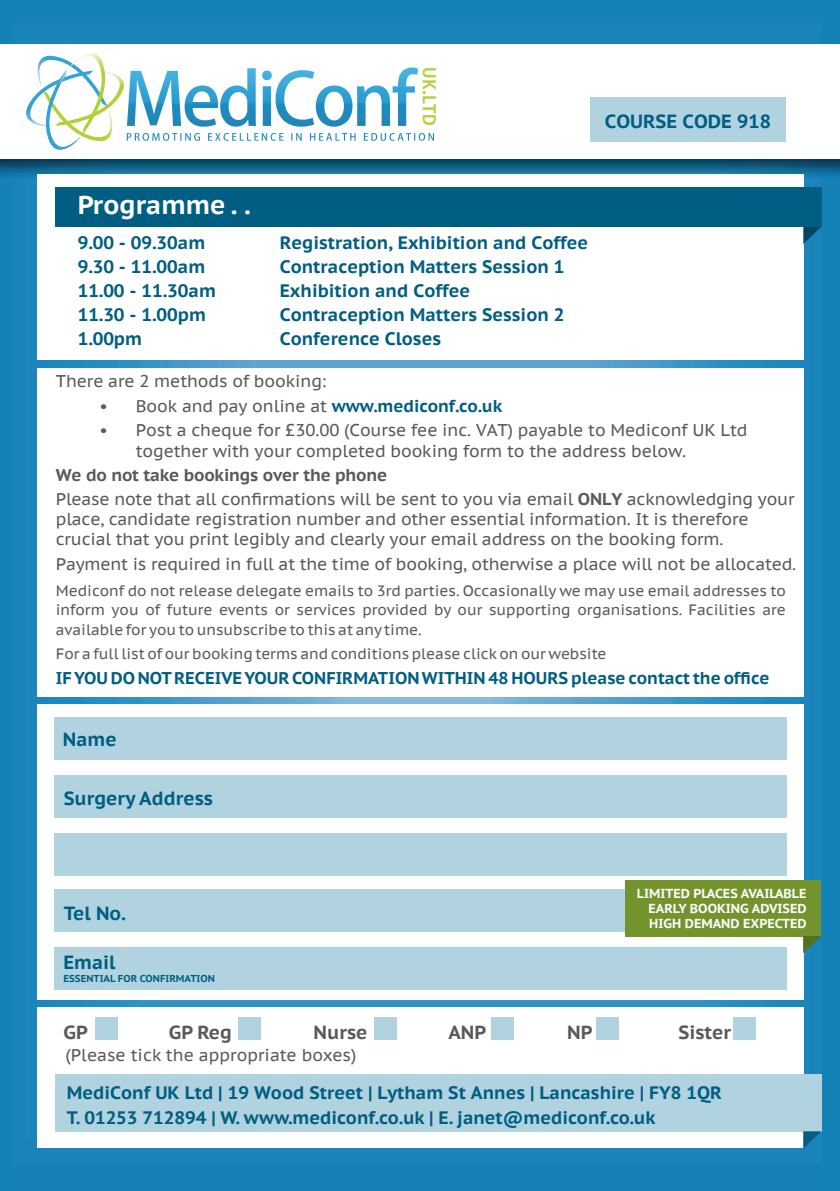
<style>
.page{position:relative;width:840px;height:1191px;background:#fff}
.page>*{position:absolute;margin:0;border:0;box-sizing:border-box;transform-origin:0 0}
.t1{font:700 26px "PT Sans Caption";color:#fff}
.t2{font:700 19px "PT Sans Caption";color:#005e82}
.t3{font:700 19px "PT Sans Caption";color:#58595b}
.t4{font:700 18px "PT Sans Caption";color:#005e82}
.t5{font:17px/20.4px "PT Sans Caption";letter-spacing:-.01em;color:#58595b}
.t6{font:700 17px "PT Sans Caption";color:#005e82}
.t7{font:15px/19.4px "PT Sans Caption";color:#58595b;text-align:justify}
.t8{font:700 13px/15.4px "PT Sans Caption";color:#fff;text-align:justify}
.t9{font:700 10px "PT Sans Caption";color:#005e82}
.s1{font-weight:700;color:#005e82}
.s2{font-weight:700}
</style>
<div class="page">
<img style="left:0;top:0;width:839px;height:1191px">
<div style="left:0;top:44px;width:839px;height:115px;background:#fff"></div>
<img style="left:114px;top:74px;width:10px;height:22px">
<img style="left:81px;top:90px;width:39px;height:52px">
<img style="left:26px;top:101px;width:10px;height:23px">
<img style="left:36px;top:106px;width:45px;height:56px">
<img style="left:31px;top:56px;width:40px;height:50px">
<img style="left:71px;top:53px;width:43px;height:81px">
<img style="left:127px;top:67px;width:291px;height:60px">
<img style="left:127px;top:133px;width:259px;height:8px">
<img style="left:389px;top:133px;width:45px;height:8px">
<img style="left:422px;top:68px;width:13px;height:57px">
<div style="left:37px;top:1007px;width:765px;height:141px;background:#fff"></div>
<div style="left:37px;top:703px;width:765px;height:296px;background:#fff"></div>
<div style="left:37px;top:367px;width:765px;height:329px;background:#fff"></div>
<div style="left:55px;top:1073px;width:765px;height:58px;background:#b1d3e0"></div>
<div style="left:54px;top:833px;width:731px;height:42px;background:#b1d3e0"></div>
<div style="left:54px;top:717px;width:731px;height:42px;background:#b1d3e0"></div>
<div style="left:54px;top:776px;width:731px;height:42px;background:#b1d3e0"></div>
<div style="left:54px;top:889px;width:731px;height:43px;background:#b1d3e0"></div>
<div style="left:54px;top:947px;width:731px;height:42px;background:#b1d3e0"></div>
<svg style="left:802px;top:1131px;width:18px;height:17px"></svg>
<div style="left:625px;top:880px;width:195px;height:56px;background:#73942c"></div>
<svg style="left:802px;top:936px;width:18px;height:17px"></svg>
<div style="left:589px;top:97px;width:196px;height:44px;background:#b1d3e0"></div>
<div style="left:373px;top:1017px;width:23px;height:23px;background:#b1d3e0"></div>
<div style="left:95px;top:1017px;width:23px;height:23px;background:#b1d3e0"></div>
<div style="left:238px;top:1017px;width:22px;height:23px;background:#b1d3e0"></div>
<div style="left:733px;top:1017px;width:22px;height:23px;background:#b1d3e0"></div>
<div style="left:490px;top:1017px;width:23px;height:23px;background:#b1d3e0"></div>
<div style="left:596px;top:1017px;width:22px;height:23px;background:#b1d3e0"></div>
<div style="left:37px;top:174px;width:765px;height:185px;background:#fff"></div>
<svg style="left:802px;top:227px;width:18px;height:17px"></svg>
<div style="left:55px;top:187px;width:765px;height:40px;background:#005e82"></div>
<p class="t2" style="left:604px;top:108px;width:167px">COURSE CODE 918</p>
<h1 class="t1" style="left:78px;top:187px;width:174px">Programme . .</h1>
<p class="t4" style="left:78px;top:231px;width:129px">9.00 - 09.30am</p>
<p class="t4" style="left:279px;top:231px;width:310px">Registration, Exhibition and Coffee</p>
<p class="t4" style="left:78px;top:255px;width:129px">9.30 - 11.00am</p>
<p class="t4" style="left:279px;top:255px;width:286px">Contraception Matters Session 1</p>
<p class="t4" style="left:78px;top:279px;width:140px">11.00 - 11.30am</p>
<p class="t4" style="left:279px;top:279px;width:192px">Exhibition and Coffee</p>
<p class="t4" style="left:78px;top:303px;width:130px">11.30 - 1.00pm</p>
<p class="t4" style="left:279px;top:303px;width:286px">Contraception Matters Session 2</p>
<p class="t4" style="left:78px;top:327px;width:66px">1.00pm</p>
<p class="t4" style="left:279px;top:327px;width:163px">Conference Closes</p>
<p class="t5" style="left:56px;top:371px;width:272px">There are 2 methods of booking:</p>
<p class="t5" style="left:99px;top:395px;width:404px">• Book and pay online at <span class="s1">www.mediconf.co.uk</span></p>
<p class="t5" style="left:136px;top:419px;width:613px;text-indent:-36px">• Post a cheque for £30.00 (Course fee inc. VAT) payable to Mediconf UK Ltd together with your completed booking form to the address below.</p>
<p class="t5" style="left:56px;top:462px;width:739px;line-height:24px"><span class="s2">We do not take bookings over the phone<br></span>Please note that all confirmations will be sent to you via email <span class="s2">ONLY</span> acknowledging your</p>
<p class="t5" style="left:56px;top:508px;width:693px">place, candidate registration number and other essential information. It is therefore crucial that you print legibly and clearly your email address on the booking form.</p>
<p class="t5" style="left:56px;top:553px;width:741px">Payment is required in full at the time of booking, otherwise a place will not be allocated.</p>
<p class="t7" style="left:56px;top:580px;width:731px">Mediconf do not release delegate emails to 3rd parties. Occasionally we may use email addresses to inform you of future events or services provided by our supporting organisations. Facilities are available for you to unsubscribe to this at any time.</p>
<p class="t7" style="left:56px;top:644px;width:552px">For a full list of our booking terms and conditions please clickon our website</p>
<p class="t6" style="left:56px;top:666px;width:714px">IF YOU DO NOTRECEIVE YOUR CONFIRMATION WITHIN 48 HOURS please contact the office</p>
<p class="t2" style="left:63px;top:727px;width:55px">Name</p>
<p class="t2" style="left:64px;top:786px;width:151px">Surgery Address</p>
<p class="t2" style="left:64px;top:900px;width:63px">Tel No.</p>
<p class="t2" style="left:63px;top:949px;width:54px">Email</p>
<p class="t9" style="left:63px;top:972px;width:153px">ESSENTIAL FOR CONFIRMATION</p>
<p class="t8" style="left:648px;top:885px;width:159px;text-indent:-12px">LIMITED PLACES AVAILABLE EARLY BOOKING ADVISED HIGH DEMAND EXPECTED</p>
<p class="t3" style="left:63px;top:1019px;width:26px">GP</p>
<p class="t3" style="left:169px;top:1019px;width:65px">GP Reg</p>
<p class="t3" style="left:313px;top:1019px;width:55px">Nurse</p>
<p class="t3" style="left:448px;top:1019px;width:39px">ANP</p>
<p class="t3" style="left:567px;top:1019px;width:27px">NP</p>
<p class="t3" style="left:678px;top:1019px;width:54px">Sister</p>
<p class="t5" style="left:65px;top:1044px;width:292px">(Please tick the appropriate boxes)</p>
<p class="t4" style="left:67px;top:1081px;width:656px">MediConf UK Ltd | 19 Wood Street | Lytham St Annes | Lancashire | FY8 1QR</p>
<p class="t4" style="left:67px;top:1106px;width:590px">T. 01253 712894 | W. www.mediconf.co.uk | E. janet@mediconf.co.uk</p>
</div>
